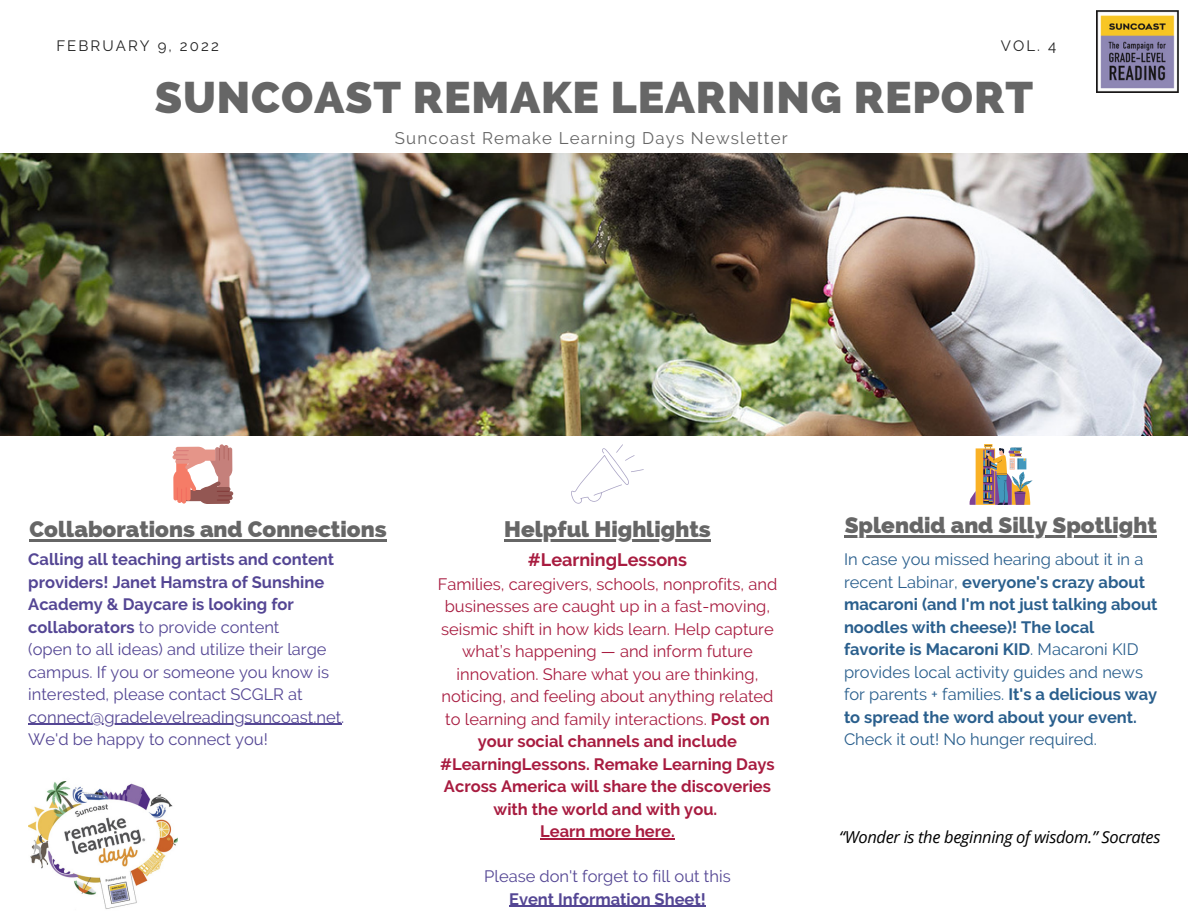
<style>
.page{position:relative;width:1188px;height:918px;background:#fff}
.page>*{position:absolute;margin:0;border:0;box-sizing:border-box;transform-origin:0 0}
.t1{font:800 44.4px "Raleway";letter-spacing:.02em;color:#666}
.t2{font:800 22.5px "Raleway";color:#666}
.t3{font:700 18px "Raleway";color:#a81c40}
.t4{font:16.8px "Raleway";letter-spacing:.07em;color:#666}
.t5{font:16.5px/22.5px "Raleway";color:#a81c40;text-align:center}
.t6{font:700 16.5px/22.5px "Raleway";color:#2a5f8d}
.t7{font:16.5px/22.5px "Raleway";color:#544694}
.t8{font:700 16.5px/22.5px "Raleway";color:#544694}
.t9{font:italic 16.5px "Open Sans";letter-spacing:-.02em;color:#000}
.t10{font:700 16.5px "Raleway";color:#a81c40}
.t11{font:15px "Raleway";letter-spacing:.14em;color:#222}
.s1{font-weight:400}
.s2{font-weight:700}
</style>
<div class="page">
<img style="left:1096px;top:10px;width:82px;height:82px">
<img style="left:28px;top:781px;width:150px;height:128px">
<svg style="left:173px;top:444px;width:60px;height:60px"></svg>
<svg style="left:571px;top:444px;width:73px;height:60px"></svg>
<svg style="left:970px;top:444px;width:62px;height:61px"></svg>
<hr style="left:30px;top:540px;width:357px;height:2px;background:#666">
<hr style="left:845px;top:535px;width:312px;height:2px;background:#666">
<hr style="left:504px;top:540px;width:207px;height:2px;background:#666">
<hr style="left:540px;top:838px;width:135px;height:1px;background:#a81c40">
<hr style="left:509px;top:906px;width:192px;height:1px;background:#544694">
<hr style="left:28px;top:724px;width:313px;height:1px;background:#544694">
<img style="left:0;top:153px;width:1188px;height:283px">
<p class="t11" style="left:1001px;top:37px;width:57px">VOL. 4</p>
<p class="t1" style="left:155px;top:71px;width:880px">SUNCOAST REMAKE LEARNING REPORT</p>
<p class="t4" style="left:395px;top:128px;width:394px">Suncoast Remake Learning Days Newsletter</p>
<p class="t11" style="left:56px;top:37px;width:164px">FEBRUARY 9, 2022</p>
<p class="t2" style="left:30px;top:516px;width:359px">Collaborations and Connections</p>
<p class="t2" style="left:504px;top:516px;width:208px">Helpful Highlights</p>
<p class="t2" style="left:845px;top:512px;width:314px">Splendid and Silly Spotlight</p>
<p class="t6" style="left:844px;top:548px;width:315px"><span class="s1">In case you missed hearing about it in a recent Labinar,</span> everyone's crazy about macaroni (and I'm not just talking about noodles with cheese)! The local favorite is Macaroni KID<span class="s1">. Macaroni KID provides local activity guides and news for parents + families.</span> It's a delicious way to spread the word about your event.<br><span class="s1">Check it out! No hunger required.</span></p>
<p class="t3" style="left:528px;top:549px;width:161px">#LearningLessons</p>
<p class="t5" style="left:438px;top:573px;width:341px">Families, caregivers, schools, nonprofits, and businesses are caught up in a fast-moving, seismic shift in how kids learn. Help capture what’s happening — and inform future innovation. Share what you are thinking, noticing, and feeling about anything related to learning and family interactions. <span class="s2">Post on your social channels and include #LearningLessons. Remake Learning Days Across America will share the discoveries with the world and with you.</span></p>
<p class="t10" style="left:540px;top:822px;width:136px">Learn more here.</p>
<p class="t7" style="left:484px;top:865px;width:248px">Please don't forget to fill out this</p>
<p class="t8" style="left:509px;top:888px;width:198px">Event Information Sheet!</p>
<p class="t8" style="left:28px;top:548px;width:308px">Calling all teaching artists and content providers! Janet Hamstra of Sunshine Academy &amp; Daycare is looking for collaborators <span class="s1">to provide content</span></p>
<p class="t7" style="left:28px;top:638px;width:318px">(open to all ideas) and utilize their large campus. If you or someone you know is interested, please contact SCGLR at connect@gradelevelreadingsuncoast.net.<br>We'd be happy to connect you!</p>
<p class="t9" style="left:839px;top:825px;width:323px">“Wonder is the beginning of wisdom.” Socrates</p>
</div>
